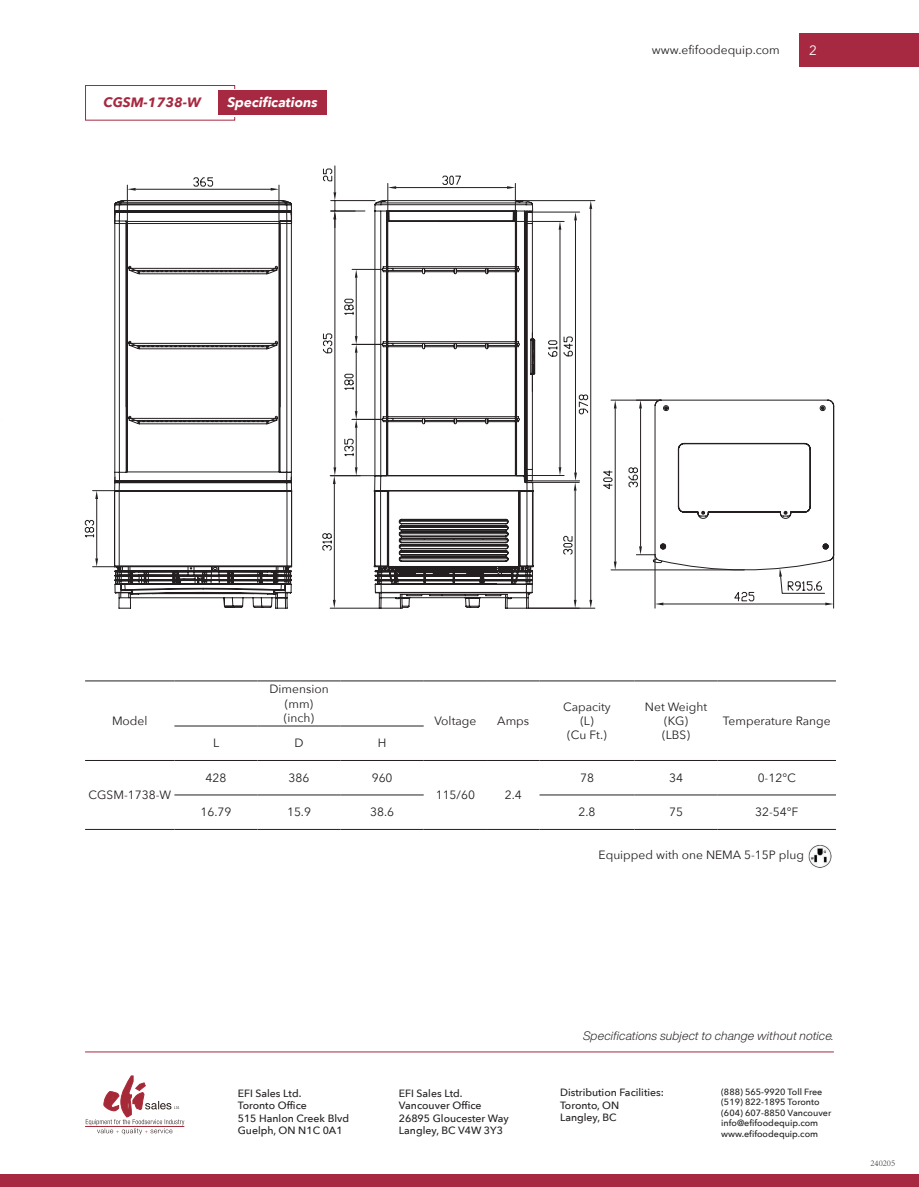
<style>
.page{position:relative;width:919px;height:1187px;background:#fff}
.page>*{position:absolute;margin:0;border:0;box-sizing:border-box;transform-origin:0 0}
.t1{font:italic 700 13.5px "Avenir Next";color:#fff}
.t2{font:italic 700 13.5px "Avenir Next";color:#a72941}
.t3{font:13.5px "Avenir Next";color:#fff}
.t4{font:12px/14.4px "Avenir Next";color:#231f20;text-align:center}
.t5{font:italic 300 12px "Helvetica Now Display";letter-spacing:.02em;color:#231f20}
.t6{font:500 10.5px/12.6px "Avenir Next";color:#231f20}
.t7{font:500 9px/10.5px "Avenir Next";color:#231f20}
.t8{font:300 9px "Adobe Song Std";color:#231f20}
</style>
<div class="page">
<div style="left:85px;top:85px;width:150px;height:36px;border:1px solid #a72941"></div>
<div style="left:87px;top:89px;width:162px;height:27px;background:#fff"></div>
<div style="left:218px;top:91px;width:109px;height:24px;background:#a72941"></div>
<hr style="left:85px;top:1051px;width:748px;height:1px;background:#a72941">
<div style="left:799px;top:33px;width:119px;height:34px;background:#a72941"></div>
<hr style="left:85px;top:680px;width:89px;height:1px;background:#231f20">
<hr style="left:174px;top:680px;width:83px;height:1px;background:#231f20">
<hr style="left:257px;top:680px;width:83px;height:1px;background:#231f20">
<hr style="left:340px;top:680px;width:83px;height:1px;background:#231f20">
<hr style="left:423px;top:680px;width:64px;height:1px;background:#231f20">
<hr style="left:487px;top:680px;width:52px;height:1px;background:#231f20">
<hr style="left:539px;top:680px;width:95px;height:1px;background:#231f20">
<hr style="left:634px;top:680px;width:83px;height:1px;background:#231f20">
<hr style="left:717px;top:680px;width:118px;height:1px;background:#231f20">
<hr style="left:174px;top:725px;width:83px;height:1px;background:#231f20">
<hr style="left:257px;top:725px;width:83px;height:1px;background:#231f20">
<hr style="left:340px;top:725px;width:83px;height:1px;background:#231f20">
<hr style="left:85px;top:760px;width:89px;height:1px;background:#231f20">
<hr style="left:174px;top:760px;width:83px;height:1px;background:#231f20">
<hr style="left:257px;top:760px;width:83px;height:1px;background:#231f20">
<hr style="left:340px;top:760px;width:83px;height:1px;background:#231f20">
<hr style="left:423px;top:760px;width:64px;height:1px;background:#231f20">
<hr style="left:487px;top:760px;width:52px;height:1px;background:#231f20">
<hr style="left:539px;top:760px;width:95px;height:1px;background:#231f20">
<hr style="left:634px;top:760px;width:83px;height:1px;background:#231f20">
<hr style="left:717px;top:760px;width:118px;height:1px;background:#231f20">
<hr style="left:174px;top:794px;width:83px;height:1px;background:#231f20">
<hr style="left:257px;top:794px;width:83px;height:1px;background:#231f20">
<hr style="left:340px;top:794px;width:83px;height:1px;background:#231f20">
<hr style="left:539px;top:794px;width:95px;height:1px;background:#231f20">
<hr style="left:634px;top:794px;width:83px;height:1px;background:#231f20">
<hr style="left:717px;top:794px;width:118px;height:1px;background:#231f20">
<hr style="left:85px;top:829px;width:89px;height:1px;background:#231f20">
<hr style="left:174px;top:829px;width:83px;height:1px;background:#231f20">
<hr style="left:257px;top:829px;width:83px;height:1px;background:#231f20">
<hr style="left:340px;top:829px;width:83px;height:1px;background:#231f20">
<hr style="left:423px;top:829px;width:64px;height:1px;background:#231f20">
<hr style="left:487px;top:829px;width:52px;height:1px;background:#231f20">
<hr style="left:539px;top:829px;width:95px;height:1px;background:#231f20">
<hr style="left:634px;top:829px;width:83px;height:1px;background:#231f20">
<hr style="left:717px;top:829px;width:118px;height:1px;background:#231f20">
<svg style="left:213px;top:165px;width:379px;height:443px"></svg>
<svg style="left:84px;top:186px;width:451px;height:422px"></svg>
<svg style="left:603px;top:399px;width:231px;height:209px"></svg>
<div style="left:0;top:1174px;width:918px;height:12px;background:#a72941"></div>
<img style="left:808px;top:845px;width:24px;height:23px">
<hr style="left:85px;top:1126px;width:99px;height:1px;background:#a62938">
<svg style="left:86px;top:1075px;width:98px;height:59px"></svg>
<p class="t2" style="left:103px;top:91px;width:99px">CGSM-1738-W</p>
<p class="t1" style="left:227px;top:91px;width:92px">Specifications</p>
<p class="t4" style="left:652px;top:42px;width:129px">www.efifoodequip.com</p>
<p class="t3" style="left:809px;top:38px;width:9px">2</p>
<p class="t4" style="left:112px;top:713px;width:37px">Model</p>
<p class="t4" style="left:89px;top:787px;width:84px">CGSM-1738-W</p>
<p class="t4" style="left:269px;top:681px;width:61px">Dimension (mm) (inch)</p>
<p class="t4" style="left:213px;top:735px;width:8px">L</p>
<p class="t4" style="left:294px;top:735px;width:11px">D</p>
<p class="t4" style="left:378px;top:735px;width:10px">H</p>
<p class="t4" style="left:205px;top:770px;width:22px">428</p>
<p class="t4" style="left:288px;top:770px;width:22px">386</p>
<p class="t4" style="left:371px;top:770px;width:22px">960</p>
<p class="t4" style="left:434px;top:713px;width:43px">Voltage</p>
<p class="t4" style="left:497px;top:713px;width:33px">Amps</p>
<p class="t4" style="left:435px;top:787px;width:41px">115/60</p>
<p class="t4" style="left:504px;top:787px;width:19px">2.4</p>
<p class="t4" style="left:563px;top:698px;width:49px">Capacity (L)<br>(Cu Ft.)</p>
<p class="t4" style="left:645px;top:698px;width:64px">Net Weight (KG)<br>(LBS)</p>
<p class="t4" style="left:722px;top:713px;width:109px">Temperature Range</p>
<p class="t4" style="left:580px;top:770px;width:15px">78</p>
<p class="t4" style="left:669px;top:770px;width:15px">34</p>
<p class="t4" style="left:757px;top:770px;width:40px">0-12℃</p>
<p class="t4" style="left:200px;top:804px;width:32px">16.79</p>
<p class="t4" style="left:287px;top:804px;width:25px">15.9</p>
<p class="t4" style="left:370px;top:804px;width:25px">38.6</p>
<p class="t4" style="left:578px;top:804px;width:19px">2.8</p>
<p class="t4" style="left:669px;top:804px;width:15px">75</p>
<p class="t4" style="left:755px;top:804px;width:45px">32-54℉</p>
<p class="t4" style="left:598px;top:847px;width:207px">Equipped with one NEMA 5-15P plug</p>
<p class="t6" style="left:238px;top:1086px;width:113px">EFI Sales Ltd.<br>Toronto Office<br>515 Hanlon Creek Blvd<br>Guelph, ON N1C 0A1</p>
<p class="t6" style="left:399px;top:1086px;width:111px">EFI Sales Ltd.<br>Vancouver Office<br>26895 Gloucester Way<br>Langley, BC V4W 3Y3</p>
<p class="t5" style="left:583px;top:1027px;width:252px">Specifications subject to change without notice.</p>
<p class="t6" style="left:560px;top:1085px;width:105px">Distribution Facilities:<br>Toronto, ON<br>Langley, BC</p>
<p class="t7" style="left:721px;top:1086px;width:112px">(888) 565-9920 Toll Free (519) 822-1895 Toronto (604) 607-8850 Vancouver info@efifoodequip.com www.efifoodequip.com</p>
<p class="t8" style="left:870px;top:1157px;width:26px">240205</p>
</div>
